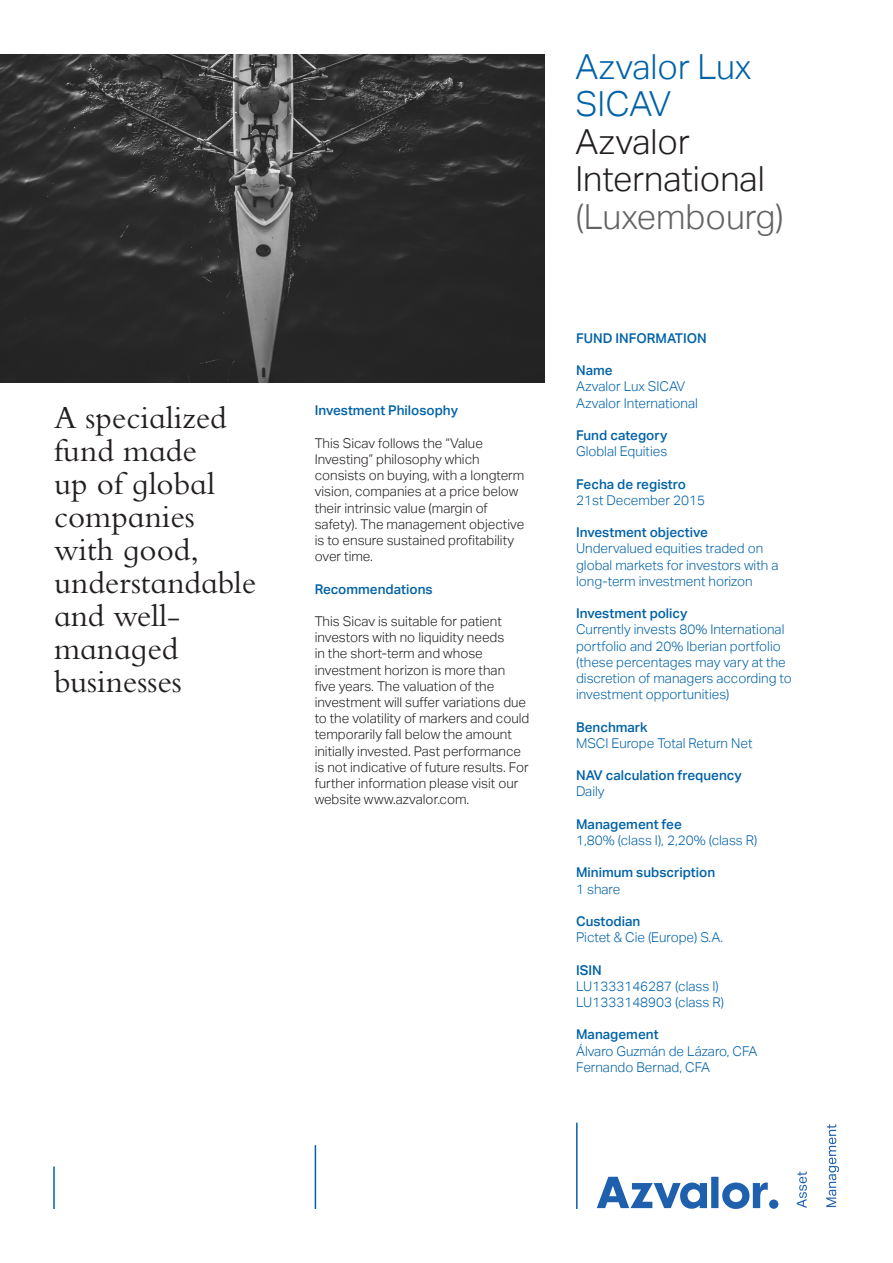
<style>
.page{position:relative;width:893px;height:1263px;background:#fff}
.page>*{position:absolute;margin:0;border:0;box-sizing:border-box;transform-origin:0 0}
.t1{font:300 34.5px/37.5px "Aktiv Grotesk";color:#231f20}
.t2{font:300 34.5px/37.5px "Aktiv Grotesk";color:#0062a7}
.t3{font:300 34.5px "Aktiv Grotesk";color:#636366}
.t4{font:33px/33px "Bembo Infant MT Std";color:#231f20}
.t5{font:300 13.5px/16.2px "Aktiv Grotesk";color:#231f20}
.t6{font:300 13.5px/16.2px "Aktiv Grotesk";color:#0062a7}
.t7{font:500 13.5px "Aktiv Grotesk";color:#0062a7}
</style>
<div class="page">
<svg style="left:597px;top:1124px;width:242px;height:85px"></svg>
<hr style="left:53px;top:1166px;width:2px;height:43px;background:#0062a7">
<hr style="left:315px;top:1145px;width:1px;height:64px;background:#0062a7">
<hr style="left:576px;top:1123px;width:2px;height:86px;background:#0062a7">
<img style="left:0;top:54px;width:544px;height:329px">
<p class="t4" style="left:54px;top:400px;width:204px">A specialized fund made<br>up of global companies with good, understandable and well&shy;managed businesses</p>
<p class="t7" style="left:315px;top:403px;width:145px">Investment Philosophy</p>
<p class="t5" style="left:315px;top:435px;width:211px">This Sicav follows the “Value<br>Investing” philosophy which consists on buying, with a longterm vision, companies at a price below their intrinsic value (margin of safety). The management objective is to ensure sustained profitability over time.</p>
<p class="t7" style="left:315px;top:581px;width:120px">Recommendations</p>
<p class="t5" style="left:315px;top:613px;width:216px">This Sicav is suitable for patient investors with no liquidity needs<br>in the short-term and whose investment horizon is more than five years. The valuation of the investment will suffer variations due to the volatility of markers and could temporarily fall below the amount initially invested. Past performance is not indicative of future results. For further information please visit our website www.azvalor.com.</p>
<p class="t2" style="left:575px;top:48px;width:177px">Azvalor Lux<br>SICAV</p>
<p class="t1" style="left:575px;top:123px;width:191px">Azvalor<br>International</p>
<p class="t3" style="left:575px;top:197px;width:210px">(Luxembourg)</p>
<p class="t7" style="left:576px;top:330px;width:132px">FUND INFORMATION</p>
<p class="t7" style="left:576px;top:363px;width:38px">Name</p>
<p class="t6" style="left:576px;top:379px;width:111px">Azvalor Lux SICAV</p>
<p class="t6" style="left:576px;top:395px;width:123px">Azvalor International</p>
<p class="t7" style="left:576px;top:427px;width:93px">Fund category</p>
<p class="t6" style="left:576px;top:443px;width:93px">Globlal Equities</p>
<p class="t7" style="left:576px;top:476px;width:111px">Fecha de registro</p>
<p class="t6" style="left:576px;top:492px;width:130px">21st December 2015</p>
<p class="t7" style="left:576px;top:525px;width:133px">Investment objective</p>
<p class="t6" style="left:576px;top:541px;width:204px">Undervalued equities traded on global markets for investors with a long-term investment horizon</p>
<p class="t7" style="left:576px;top:606px;width:113px">Investment policy</p>
<p class="t6" style="left:576px;top:622px;width:217px">Currently invests 80% International portfolio and 20% Iberian portfolio (these percentages may vary at the discretion of managers according to investment opportunities)</p>
<p class="t7" style="left:576px;top:719px;width:73px">Benchmark</p>
<p class="t6" style="left:576px;top:735px;width:178px">MSCI Europe Total Return Net</p>
<p class="t7" style="left:576px;top:768px;width:167px">NAV calculation frequency</p>
<p class="t6" style="left:576px;top:784px;width:30px">Daily</p>
<p class="t7" style="left:576px;top:816px;width:107px">Management fee</p>
<p class="t6" style="left:576px;top:832px;width:183px">1,80% (class I), 2,20% (class R)</p>
<p class="t7" style="left:576px;top:865px;width:141px">Minimum subscription</p>
<p class="t6" style="left:576px;top:881px;width:46px">1 share</p>
<p class="t7" style="left:576px;top:913px;width:66px">Custodian</p>
<p class="t6" style="left:576px;top:929px;width:149px">Pictet &amp; Cie (Europe) S.A.</p>
<p class="t7" style="left:576px;top:962px;width:27px">ISIN</p>
<p class="t6" style="left:576px;top:978px;width:150px">LU1333146287 (class I)<br>LU1333148903 (class R)</p>
<p class="t7" style="left:576px;top:1027px;width:84px">Management</p>
<p class="t6" style="left:576px;top:1043px;width:183px">Álvaro Guzmán de Lázaro, CFA</p>
<p class="t6" style="left:576px;top:1059px;width:135px">Fernando Bernad, CFA</p>
</div>
